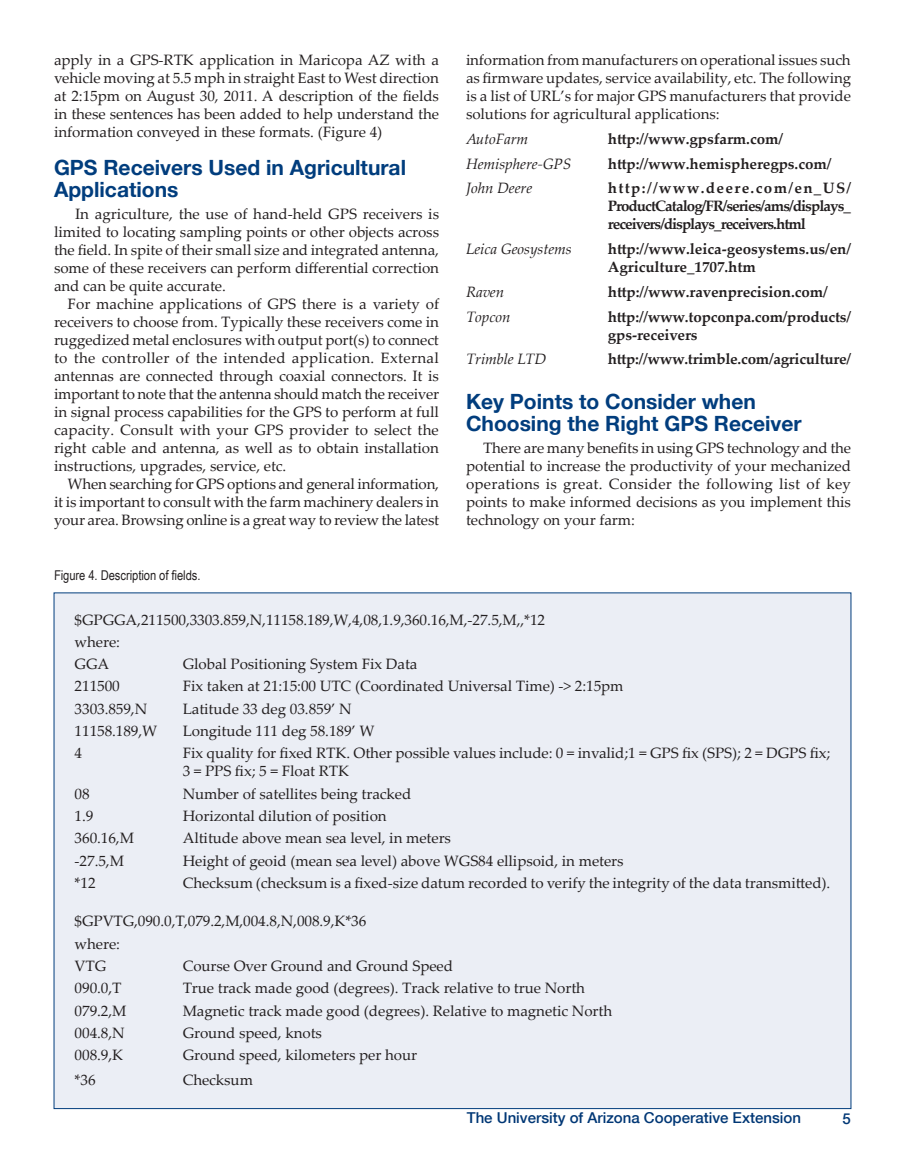
<style>
.page{position:relative;width:905px;height:1175px;background:#fff}
.page>*{position:absolute;margin:0;border:0;box-sizing:border-box;transform-origin:0 0}
.t1{font:700 21px/21.6px "Helvetica Neue";color:#013d7d}
.t2{font:15px/18px "Palatino Linotype";color:#231f20;text-align:justify}
.t3{font:700 15px/18px "Palatino Linotype";color:#231f20}
.t4{font:italic 15px "Palatino Linotype";color:#231f20}
.t5{font:500 15px "Helvetica Neue";color:#013775}
.t6{font:13.5px "Arial Narrow";color:#231f20}
</style>
<div class="page">
<div style="left:54px;top:593px;width:796px;height:515px;background:#ebeef5"></div>
<p class="t2" style="left:54px;top:50px;width:387px">apply in a GPS-RTK application in Maricopa AZ with a vehicle moving at 5.5 mph in straight East to West direction at 2:15pm on August 30, 2011. A description of the fields in these sentences has been added to help understand the information conveyed in these formats. (Figure 4)</p>
<p class="t1" style="left:54px;top:156px;width:353px">GPS Receivers Used in Agricultural<br>Applications</p>
<p class="t2" style="left:54px;top:204px;width:387px;text-indent:21px">In agriculture, the use of hand-held GPS receivers is limited to locating sampling points or other objects across the field. In spite of their small size and integrated antenna, some of these receivers can perform differential correction and can be quite accurate.</p>
<p class="t2" style="left:54px;top:294px;width:387px;text-indent:14px">For machine applications of GPS there is a variety of receivers to choose from. Typically these receivers come in ruggedized metal enclosures with output port(s) to connect to the controller of the intended application. External antennas are connected through coaxial connectors. It is important to note that the antenna should match the receiver in signal process capabilities for the GPS to perform at full capacity. Consult with your GPS provider to select the right cable and antenna, as well as to obtain installation instructions, upgrades, service, etc.</p>
<p class="t2" style="left:54px;top:474px;width:387px;text-indent:14px">When searching for GPS options and general information, it is important to consult with the farm machinery dealers in your area. Browsing online is a great way to review the latest</p>
<p class="t6" style="left:54px;top:567px;width:148px">Figure 4. Description of fields.</p>
<p class="t2" style="left:466px;top:50px;width:387px">information from manufacturers on operational issues such as firmware updates, service availability, etc. The following is a list of URL’s for major GPS manufacturers that provide solutions for agricultural applications:</p>
<p class="t4" style="left:466px;top:128px;width:64px">AutoFarm</p>
<p class="t3" style="left:608px;top:129px;width:176px">http://www.gpsfarm.com/</p>
<p class="t4" style="left:466px;top:153px;width:107px">Hemisphere-GPS</p>
<p class="t3" style="left:608px;top:154px;width:225px">http://www.hemispheregps.com/</p>
<p class="t4" style="left:466px;top:177px;width:68px">John Deere</p>
<p class="t3" style="left:608px;top:179px;width:245px;text-align:justify">http://www.deere.com/en_US/ ProductCatalog/FR/series/ams/displays_ receivers/displays_receivers.html</p>
<p class="t4" style="left:466px;top:238px;width:108px">Leica Geosystems</p>
<p class="t3" style="left:608px;top:239px;width:244px">http://www.leica-geosystems.us/en/<br>Agriculture_1707.htm</p>
<p class="t4" style="left:466px;top:281px;width:40px">Raven</p>
<p class="t3" style="left:608px;top:282px;width:221px">http://www.ravenprecision.com/</p>
<p class="t4" style="left:466px;top:306px;width:46px">Topcon</p>
<p class="t3" style="left:608px;top:307px;width:244px">http://www.topconpa.com/products/ gps-receivers</p>
<p class="t4" style="left:466px;top:348px;width:82px">Trimble LTD</p>
<p class="t3" style="left:608px;top:350px;width:245px">http://www.trimble.com/agriculture/</p>
<p class="t1" style="left:466px;top:390px;width:337px">Key Points to Consider when<br>Choosing the Right GPS Receiver</p>
<p class="t2" style="left:466px;top:438px;width:387px;text-indent:17px">There are many benefits in using GPS technology and the potential to increase the productivity of your mechanized operations is great. Consider the following list of key points to make informed decisions as you implement this technology on your farm:</p>
<p class="t2" style="left:75px;top:610px;width:472px">$GPGGA,211500,3303.859,N,11158.189,W,4,08,1.9,360.16,M,-27.5,M,,*12</p>
<p class="t2" style="left:75px;top:632px;width:47px">where:</p>
<p class="t2" style="left:75px;top:654px;width:36px">GGA</p>
<p class="t2" style="left:183px;top:654px;width:236px">Global Positioning System Fix Data</p>
<p class="t2" style="left:75px;top:677px;width:47px">211500</p>
<p class="t2" style="left:183px;top:677px;width:442px">Fix taken at 21:15:00 UTC (Coordinated Universal Time) -&gt; 2:15pm</p>
<p class="t2" style="left:75px;top:699px;width:74px">3303.859,N</p>
<p class="t2" style="left:183px;top:699px;width:171px">Latitude 33 deg 03.859’ N</p>
<p class="t2" style="left:75px;top:721px;width:84px">11158.189,W</p>
<p class="t2" style="left:183px;top:721px;width:194px">Longitude 111 deg 58.189’ W</p>
<p class="t2" style="left:75px;top:743px;width:9px">4</p>
<p class="t2" style="left:183px;top:743px;width:649px">Fix quality for fixed RTK. Other possible values include: 0 = invalid;1 = GPS fix (SPS); 2 = DGPS fix;<br>3 = PPS fix; 5 = Float RTK</p>
<p class="t2" style="left:75px;top:784px;width:17px">08</p>
<p class="t2" style="left:183px;top:784px;width:230px">Number of satellites being tracked</p>
<p class="t2" style="left:75px;top:806px;width:21px">1.9</p>
<p class="t2" style="left:183px;top:806px;width:206px">Horizontal dilution of position</p>
<p class="t2" style="left:75px;top:828px;width:61px">360.16,M</p>
<p class="t2" style="left:183px;top:828px;width:270px">Altitude above mean sea level, in meters</p>
<p class="t2" style="left:75px;top:851px;width:51px">-27.5,M</p>
<p class="t2" style="left:183px;top:851px;width:443px">Height of geoid (mean sea level) above WGS84 ellipsoid, in meters</p>
<p class="t2" style="left:75px;top:873px;width:23px">*12</p>
<p class="t2" style="left:183px;top:873px;width:649px">Checksum (checksum is a fixed-size datum recorded to verify the integrity of the data transmitted).</p>
<p class="t2" style="left:75px;top:911px;width:293px">$GPVTG,090.0,T,079.2,M,004.8,N,008.9,K*36</p>
<p class="t2" style="left:75px;top:934px;width:47px">where:</p>
<p class="t2" style="left:75px;top:956px;width:33px">VTG</p>
<p class="t2" style="left:183px;top:956px;width:272px">Course Over Ground and Ground Speed</p>
<p class="t2" style="left:75px;top:978px;width:49px">090.0,T</p>
<p class="t2" style="left:183px;top:978px;width:404px">True track made good (degrees). Track relative to true North</p>
<p class="t2" style="left:75px;top:1001px;width:54px">079.2,M</p>
<p class="t2" style="left:183px;top:1001px;width:431px">Magnetic track made good (degrees). Relative to magnetic North</p>
<p class="t2" style="left:75px;top:1023px;width:52px">004.8,N</p>
<p class="t2" style="left:183px;top:1023px;width:141px">Ground speed, knots</p>
<p class="t2" style="left:75px;top:1045px;width:50px">008.9,K</p>
<p class="t2" style="left:183px;top:1045px;width:236px">Ground speed, kilometers per hour</p>
<p class="t2" style="left:75px;top:1070px;width:23px">*36</p>
<p class="t2" style="left:183px;top:1070px;width:72px">Checksum</p>
<p class="t5" style="left:467px;top:1108px;width:336px">The University of Arizona Cooperative Extension</p>
<p class="t5" style="left:842px;top:1109px;width:10px">5</p>
</div>
